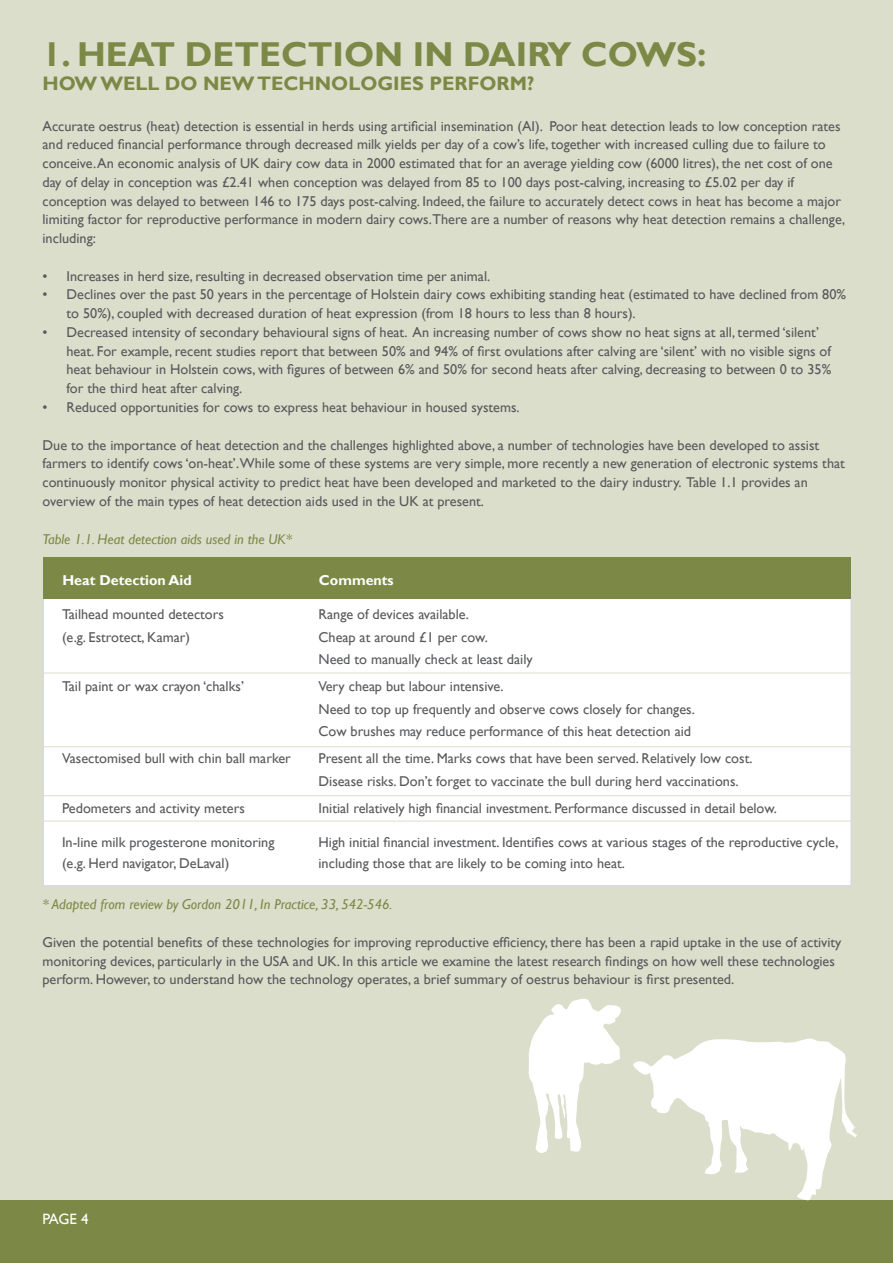
<style>
.page{position:relative;width:893px;height:1263px;background:#dcdecc}
.page>*{position:absolute;margin:0;border:0;box-sizing:border-box;transform-origin:0 0}
.t1{font:700 34.5px "Gill Sans";color:#7c8845}
.t2{font:700 19.5px "Gill Sans";color:#7c8845}
.t3{font:15px "Gill Sans";color:#fff}
.t4{font:14.25px/18.8px "Gill Sans";color:#58595b}
.t5{font:italic 14.25px "Gill Sans";color:#7c8845}
.t6{font:700 14.25px "Gill Sans";color:#fff}
</style>
<div class="page">
<div style="left:0;top:1200px;width:893px;height:63px;background:#7c8845"></div>
<div style="left:43px;top:597px;width:809px;height:289px;background:#fff;border:2px solid #d7d9e0"></div>
<div style="left:43px;top:557px;width:808px;height:41px;background:#7c8845"></div>
<hr style="left:43px;top:673px;width:827px;height:1px;background:#dcdecc">
<hr style="left:43px;top:746px;width:827px;height:1px;background:#dcdecc">
<hr style="left:43px;top:795px;width:827px;height:1px;background:#dcdecc">
<hr style="left:43px;top:821px;width:827px;height:1px;background:#dcdecc">
<svg style="left:633px;top:1038px;width:224px;height:162px"></svg>
<svg style="left:529px;top:999px;width:92px;height:154px"></svg>
<h1 class="t1" style="left:43px;top:34px;width:665px">1. HEAT DETECTION IN DAIRY COWS:</h1>
<h2 class="t2" style="left:43px;top:72px;width:493px">HOW WELL DO NEW TECHNOLOGIES PERFORM?</h2>
<p class="t4" style="left:43px;top:117px;width:804px">Accurate oestrus (heat) detection is essential in herds using artificial insemination (AI). Poor heat detection leads to low conception rates and reduced financial performance through decreased milk yields per day of a cow’s life, together with increased culling due to failure to conceive. An economic analysis of UK dairy cow data in 2000 estimated that for an average yielding cow (6000 litres), the net cost of one day of delay in conception was £2.41 when conception was delayed from 85 to 100 days post-calving, increasing to £5.02 per day if conception was delayed to between 146 to 175 days post-calving. Indeed, the failure to accurately detect cows in heat has become a major limiting factor for reproductive performance in modern dairy cows.There are a number of reasons why heat detection remains a challenge, including:</p>
<p class="t4" style="left:43px;top:267px;width:449px">• Increases in herd size, resulting in decreased observation time per animal.</p>
<p class="t4" style="left:67px;top:286px;width:781px;text-indent:-24px">• Declines over the past 50 years in the percentage of Holstein dairy cows exhibiting standing heat (estimated to have declined from 80% to 50%), coupled with decreased duration of heat expression (from 18 hours to less than 8 hours).</p>
<p class="t4" style="left:67px;top:323px;width:766px;text-indent:-24px">• Decreased intensity of secondary behavioural signs of heat. An increasing number of cows show no heat signs at all, termed ‘silent’ heat. For example, recent studies report that between 50% and 94% of first ovulations after calving are ‘silent’ with no visible signs of heat behaviour in Holstein cows, with figures of between 6% and 50% for second heats after calving, decreasing to between 0 to 35% for the third heat after calving.</p>
<p class="t4" style="left:43px;top:398px;width:479px">• Reduced opportunities for cows to express heat behaviour in housed systems.</p>
<p class="t4" style="left:43px;top:436px;width:804px">Due to the importance of heat detection and the challenges highlighted above, a number of technologies have been developed to assist farmers to identify cows ‘on-heat’.While some of these systems are very simple, more recently a new generation of electronic systems that continuously monitor physical activity to predict heat have been developed and marketed to the dairy industry. Table 1.1 provides an overview of the main types of heat detection aids used in the UK at present.</p>
<p class="t5" style="left:43px;top:531px;width:251px">Table 1.1. Heat detection aids used in the UK*</p>
<p class="t6" style="left:62px;top:572px;width:131px">Heat Detection Aid</p>
<p class="t6" style="left:319px;top:572px;width:76px">Comments</p>
<p class="t4" style="left:62px;top:605px;width:163px">Tailhead mounted detectors</p>
<p class="t4" style="left:319px;top:605px;width:152px">Range of devices available.</p>
<p class="t4" style="left:62px;top:628px;width:130px">(e.g. Estrotect, Kamar)</p>
<p class="t4" style="left:319px;top:626px;width:216px;line-height:22.5px">Cheap at around £1 per cow.<br>Need to manually check at least daily</p>
<p class="t4" style="left:62px;top:677px;width:184px">Tail paint or wax crayon ‘chalks’</p>
<p class="t4" style="left:319px;top:676px;width:378px;line-height:22.5px">Very cheap but labour intensive.<br>Need to top up frequently and observe cows closely for changes.<br>Cow brushes may reduce performance of this heat detection aid</p>
<p class="t4" style="left:62px;top:749px;width:230px">Vasectomised bull with chin ball marker</p>
<p class="t4" style="left:319px;top:748px;width:435px;line-height:22.5px">Present all the time. Marks cows that have been served. Relatively low cost.<br>Disease risks. Don’t forget to vaccinate the bull during herd vaccinations.</p>
<p class="t4" style="left:62px;top:799px;width:184px">Pedometers and activity meters</p>
<p class="t4" style="left:319px;top:799px;width:460px">Initial relatively high financial investment. Performance discussed in detail below.</p>
<p class="t4" style="left:62px;top:833px;width:214px">In-line milk progesterone monitoring</p>
<p class="t4" style="left:319px;top:833px;width:521px">High initial financial investment. Identifies cows at various stages of the reproductive cycle,</p>
<p class="t4" style="left:62px;top:854px;width:169px">(e.g. Herd navigator, DeLaval)</p>
<p class="t4" style="left:319px;top:854px;width:308px">including those that are likely to be coming into heat.</p>
<p class="t5" style="left:43px;top:896px;width:351px">* Adapted from review by Gordon 2011, In Practice, 33, 542-546.</p>
<p class="t4" style="left:43px;top:933px;width:800px">Given the potential benefits of these technologies for improving reproductive efficiency, there has been a rapid uptake in the use of activity monitoring devices, particularly in the USA and UK. In this article we examine the latest research findings on how well these technologies perform. However, to understand how the technology operates, a brief summary of oestrus behaviour is first presented.</p>
<p class="t3" style="left:43px;top:1211px;width:48px">PAGE 4</p>
</div>
